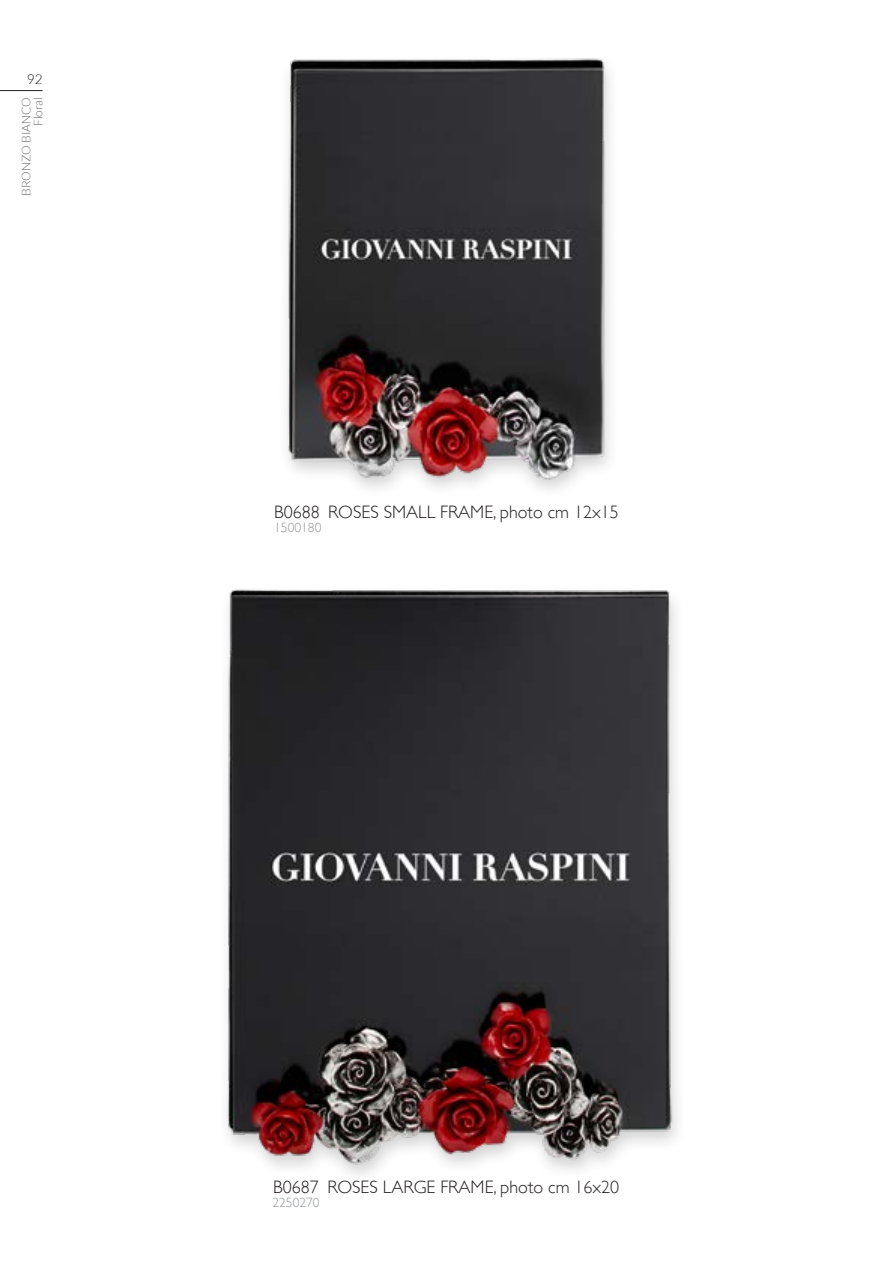
<style>
.page{position:relative;width:893px;height:1263px;background:#fff}
.page>*{position:absolute;margin:0;border:0;box-sizing:border-box;transform-origin:0 0}
.t1{font:300 18px "Gill Sans";color:#231f20}
.t2{font:300 13.5px "Gill Sans";color:#939598}
.t3{font:300 13.5px "Lato";color:#231f20}
.t4{font:300 12px/12px "Lato";color:#231f20;text-align:right}
</style>
<div class="page">
<hr style="left:0;top:90px;width:43px;height:1px;background:#231f20">
<img style="left:287px;top:58px;width:324px;height:425px">
<img style="left:226px;top:589px;width:452px;height:586px">
<p class="t3" style="left:27px;top:72px;width:17px">92</p>
<p class="t4" style="left:20px;top:196px;width:100px;rotate:-90deg">BRONZO BIANCO<br>Floral</p>
<p class="t1" style="left:274px;top:497px;width:346px">B0688 ROSES SMALL FRAME, photo cm 12x15</p>
<p class="t2" style="left:274px;top:517px;width:49px">1500180</p>
<p class="t1" style="left:273px;top:1173px;width:347px">B0687 ROSES LARGE FRAME, photo cm 16x20</p>
<p class="t2" style="left:272px;top:1192px;width:49px">2250270</p>
</div>
